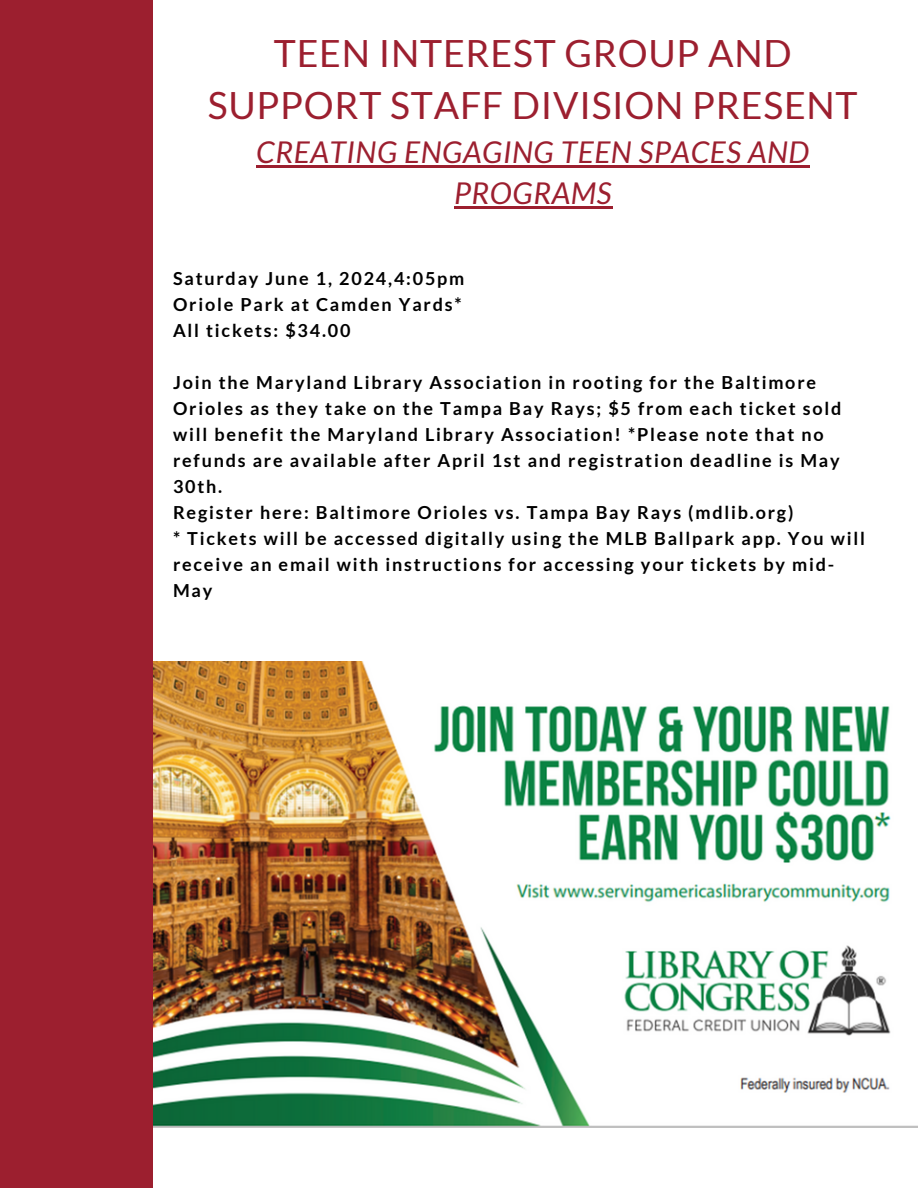
<style>
.page{position:relative;width:918px;height:1188px;background:#fff}
.page>*{position:absolute;margin:0;border:0;box-sizing:border-box;transform-origin:0 0}
.t1{font:37.5px/51.8px "Lato";letter-spacing:.02em;color:#9c1f2f;text-align:center}
.t2{font:italic 30px/41.7px "Lato";letter-spacing:.02em;color:#9c1f2f;text-align:center}
.t3{font:700 18px/26px "Lato";letter-spacing:.1em;color:#000}
</style>
<div class="page">
<div style="left:0;top:0;width:153px;height:1188px;background:#9c1f2f"></div>
<hr style="left:256px;top:165px;width:554px;height:2px;background:#9c1f2f">
<hr style="left:454px;top:207px;width:158px;height:2px;background:#9c1f2f">
<img style="left:153px;top:662px;width:765px;height:466px">
<h1 class="t1" style="left:208px;top:27px;width:652px">TEEN INTEREST GROUP AND<br>SUPPORT STAFF DIVISION PRESENT</h1>
<h2 class="t2" style="left:256px;top:130px;width:555px">CREATING ENGAGING TEEN SPACES AND<br>PROGRAMS</h2>
<p class="t3" style="left:173px;top:265px;width:293px">Saturday June 1, 2024,4:05pm<br>Oriole Park at Camden Yards*<br>All tickets: $34.00</p>
<p class="t3" style="left:173px;top:369px;width:693px">Join the Maryland Library Association in rooting for the Baltimore Orioles as they take on the Tampa Bay Rays; $5 from each ticket sold will benefit the Maryland Library Association! *Please note that no refunds are available after April 1st and registration deadline is May 30th.<br>Register here: Baltimore Orioles vs. Tampa Bay Rays (mdlib.org)<br>* Tickets will be accessed digitally using the MLB Ballpark app. You will receive an email with instructions for accessing your tickets by mid-May</p>
</div>
